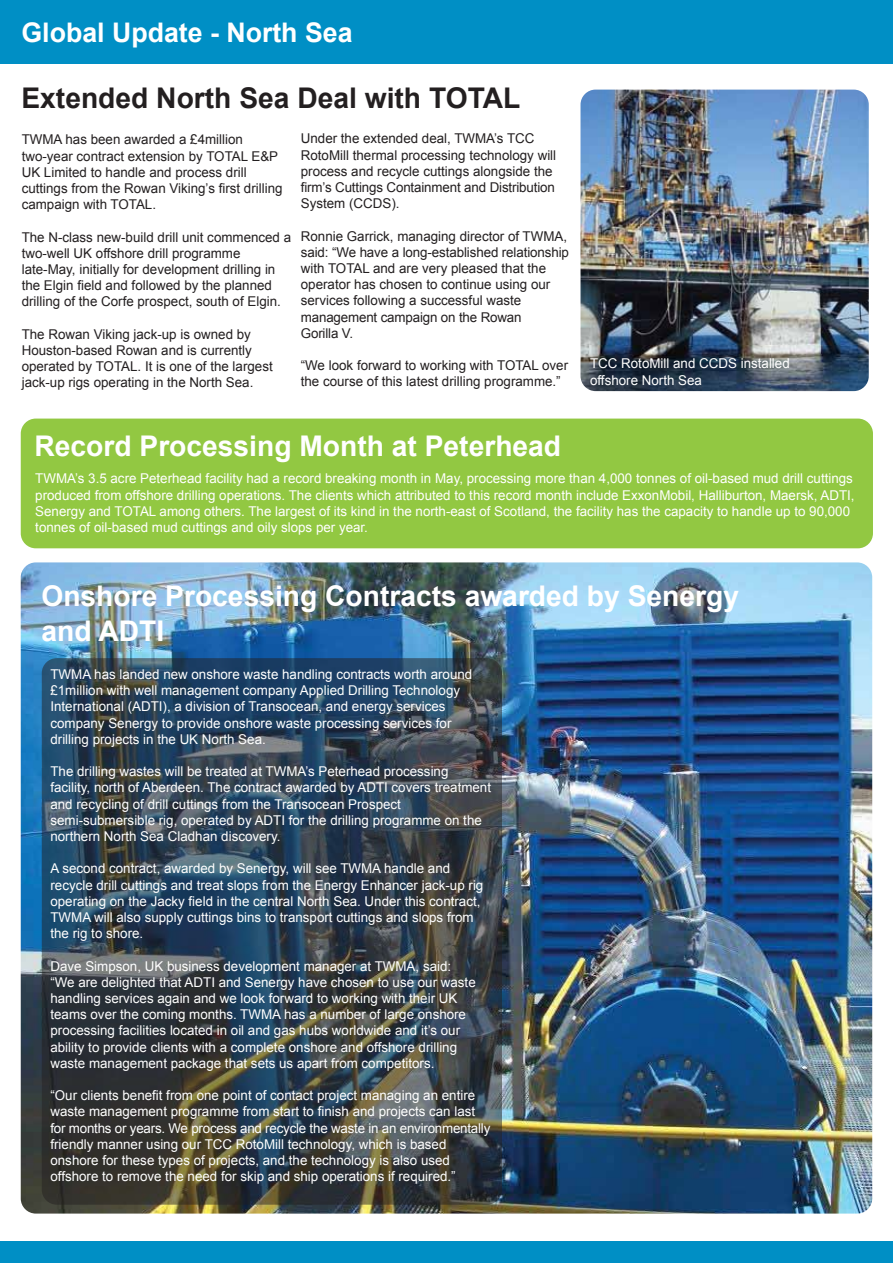
<style>
.page{position:relative;width:893px;height:1263px;background:#fff}
.page>*{position:absolute;margin:0;border:0;box-sizing:border-box;transform-origin:0 0}
.t1{font:700 28.5px/34.2px "Arial";color:#fff}
.t2{font:700 28.5px "Arial";color:#231f20}
.t3{font:700 27px "Arial";color:#fff}
.t4{font:13.5px/16.2px "Arial";color:#fff}
.t5{font:13.5px/16.2px "Arial";color:#231f20}
</style>
<div class="page">
<img style="left:21px;top:562px;width:851px;height:652px">
<div style="left:21px;top:419px;width:851px;height:129px;background:#92c842;border-radius:15px"></div>
<div style="left:0;top:1242px;width:892px;height:21px;background:#008fc5"></div>
<div style="left:0;top:0;width:892px;height:64px;background:#008fc5"></div>
<img style="left:42px;top:658px;width:460px;height:547px;border-radius:15px">
<img style="left:580px;top:90px;width:288px;height:301px">
<h2 class="t3" style="left:21px;top:15px;width:332px">Global Update - North Sea</h2>
<h1 class="t2" style="left:21px;top:80px;width:500px">Extended North Sea Deal with TOTAL</h1>
<p class="t5" style="left:22px;top:132px;width:262px">TWMA has been awarded a £4million two-year contract extension by TOTAL E&amp;P UK Limited to handle and process drill cuttings from the Rowan Viking’s first drilling campaign with TOTAL.</p>
<p class="t5" style="left:22px;top:229px;width:271px">The N-class new-build drill unit commenced a two-well UK offshore drill programme late-May, initially for development drilling in the Elgin field and followed by the planned drilling of the Corfe prospect, south of Elgin.</p>
<p class="t5" style="left:22px;top:326px;width:252px">The Rowan Viking jack-up is owned by Houston-based Rowan and is currently operated by TOTAL. It is one of the largest jack-up rigs operating in the North Sea.</p>
<p class="t5" style="left:301px;top:131px;width:257px">Under the extended deal, TWMA’s TCC RotoMill thermal processing technology will process and recycle cuttings alongside the firm’s Cuttings Containment and Distribution System (CCDS).</p>
<p class="t5" style="left:301px;top:228px;width:270px">Ronnie Garrick, managing director of TWMA, said: “We have a long-established relationship with TOTAL and are very pleased that the operator has chosen to continue using our services following a successful waste management campaign on the Rowan<br>Gorilla V.</p>
<p class="t5" style="left:301px;top:357px;width:269px">“We look forward to working with TOTAL over the course of this latest drilling programme.”</p>
<p class="t4" style="left:590px;top:356px;width:201px">TCC RotoMill and CCDS installed offshore North Sea</p>
<h1 class="t1" style="left:34px;top:429px;width:528px">Record Processing Month at Peterhead</h1>
<p class="t4" style="left:35px;top:471px;width:820px">TWMA’s 3.5 acre Peterhead facility had a record breaking month in May, processing more than 4,000 tonnes of oil-based mud drill cuttings produced from offshore drilling operations. The clients which attributed to this record month include ExxonMobil, Halliburton, Maersk, ADTI, Senergy and TOTAL among others. The largest of its kind in the north-east of Scotland, the facility has the capacity to handle up to 90,000 tonnes of oil-based mud cuttings and oily slops per year.</p>
<h1 class="t1" style="left:41px;top:580px;width:699px">Onshore Processing Contracts awarded by Senergy and ADTI</h1>
<p class="t4" style="left:50px;top:666px;width:423px">TWMA has landed new onshore waste handling contracts worth around £1million with well management company Applied Drilling Technology International (ADTI), a division of Transocean, and energy services company Senergy to provide onshore waste processing services for drilling projects in the UK North Sea.</p>
<p class="t4" style="left:50px;top:764px;width:442px">The drilling wastes will be treated at TWMA’s Peterhead processing facility, north of Aberdeen. The contract awarded by ADTI covers treatment and recycling of drill cuttings from the Transocean Prospect semi-submersible rig, operated by ADTI for the drilling programme on the northern North Sea Cladhan discovery.</p>
<p class="t4" style="left:50px;top:861px;width:434px">A second contract, awarded by Senergy, will see TWMA handle and recycle drill cuttings and treat slops from the Energy Enhancer jack-up rig operating on the Jacky field in the central North Sea. Under this contract, TWMA will also supply cuttings bins to transport cuttings and slops from the rig to shore.</p>
<p class="t4" style="left:50px;top:958px;width:427px">Dave Simpson, UK business development manager at TWMA, said: “We are delighted that ADTI and Senergy have chosen to use our waste handling services again and we look forward to working with their UK teams over the coming months. TWMA has a number of large onshore processing facilities located in oil and gas hubs worldwide and it’s our ability to provide clients with a complete onshore and offshore drilling waste management package that sets us apart from competitors.</p>
<p class="t4" style="left:50px;top:1088px;width:441px">“Our clients benefit from one point of contact project managing an entire waste management programme from start to finish and projects can last for months or years. We process and recycle the waste in an environmentally friendly manner using our TCC RotoMill technology, which is based onshore for these types of projects, and the technology is also used offshore to remove the need for skip and ship operations if required.”</p>
</div>
